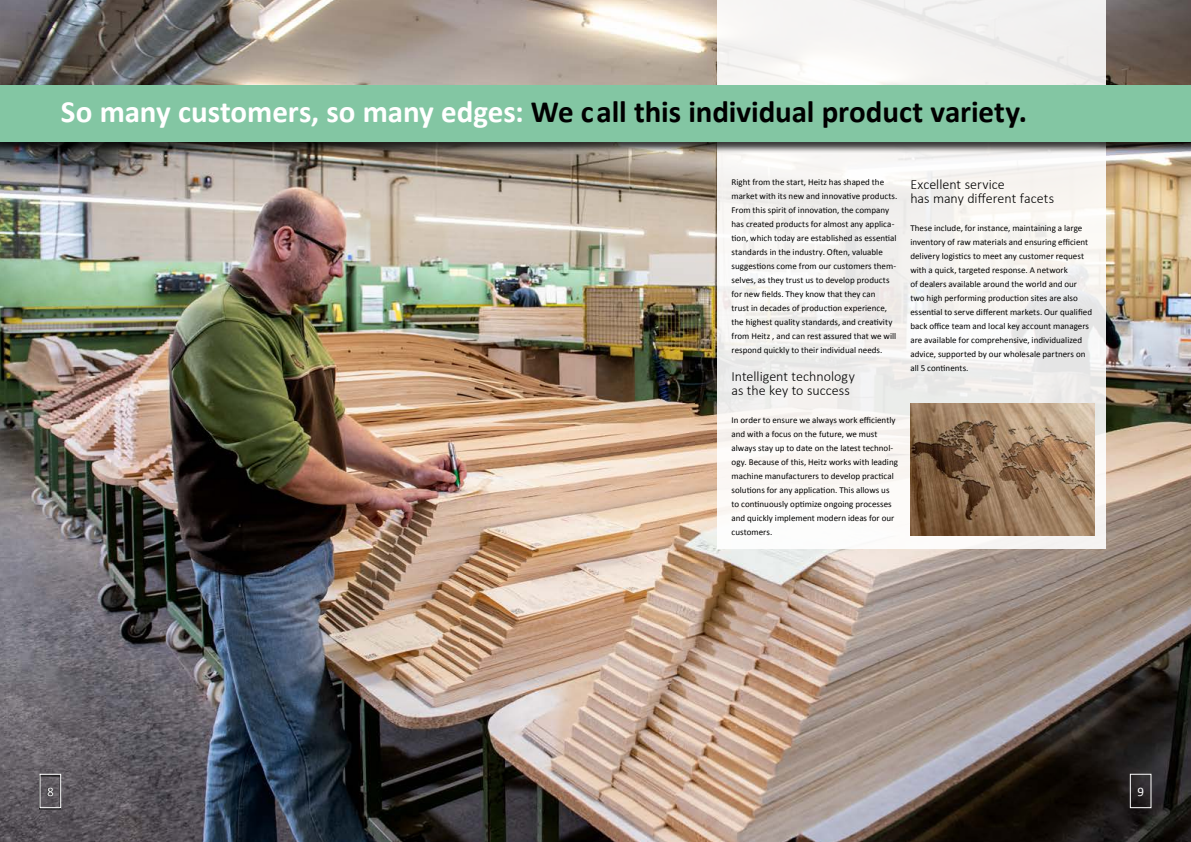
<style>
.page{position:relative;width:1191px;height:842px;background:#fff}
.page>*{position:absolute;margin:0;border:0;box-sizing:border-box;transform-origin:0 0}
.t1{font:700 31px "Calibri";letter-spacing:-.005em;color:#000}
.t2{font:300 14px/14px "Calibri";color:#000}
.t3{font:13px "Calibri";color:#fff}
.t4{font:9px/14px "Calibri";color:#000}
.s1{color:#fff}
</style>
<div class="page">
<img style="left:0;top:0;width:1191px;height:842px">
<div style="left:717px;top:0;width:389px;height:549px;background:linear-gradient(to right,#f7f5f4,#f2f1ef)"></div>
<div style="left:0;top:85px;width:1191px;height:68px;background:#000;opacity:.75"></div>
<div style="left:0;top:85px;width:1191px;height:57px;background:#83c6a3"></div>
<img style="left:910px;top:404px;width:184px;height:131px">
<div style="left:40px;top:774px;width:21px;height:34px;border:1px solid #fff"></div>
<div style="left:1130px;top:774px;width:21px;height:34px;border:1px solid #fff"></div>
<h1 class="t1" style="left:61px;top:90px;width:967px"><span class="s1">So many customers, so many edges:</span> We call this individual product variety.</h1>
<p class="t4" style="left:731px;top:175px;width:167px">Right from the start, Heitz has shaped the market with its new and innovative products.<br>From this spirit of innovation, the company has created products for almost any applica&shy;tion, which today are established as essential standards in the industry. Often, valuable suggestions come from our customers them&shy;selves, as they trust us to develop products for new fields. They know that they can<br>trust in decades of production experience, the highest quality standards, and creativity from Heitz , and can rest assured that we will respond quickly to their individual needs.</p>
<h2 class="t2" style="left:731px;top:370px;width:125px">Intelligent technology as the key to success</h2>
<p class="t4" style="left:731px;top:413px;width:168px">In order to ensure we always work efficiently and with a focus on the future, we must always stay up to date on the latest technol&shy;ogy. Because of this, Heitz works with leading machine manufacturers to develop practical solutions for any application. This allows us to continuously optimize ongoing processes and quickly implement modern ideas for our customers.</p>
<h2 class="t2" style="left:910px;top:177px;width:145px">Excellent service<br>has many different facets</h2>
<p class="t4" style="left:910px;top:221px;width:183px">These include, for instance, maintaining a large inventory of raw materials and ensuring efficient delivery logistics to meet any customer request with a quick, targeted response. A network<br>of dealers available around the world and our two high performing production sites are also essential to serve different markets. Our qualified back office team and local key account managers are available for comprehensive, individualized advice, supported by our wholesale partners on all 5 continents.</p>
<h3 class="t3" style="left:47px;top:782px;width:8px">8</h3>
<h3 class="t3" style="left:1137px;top:782px;width:8px">9</h3>
</div>
